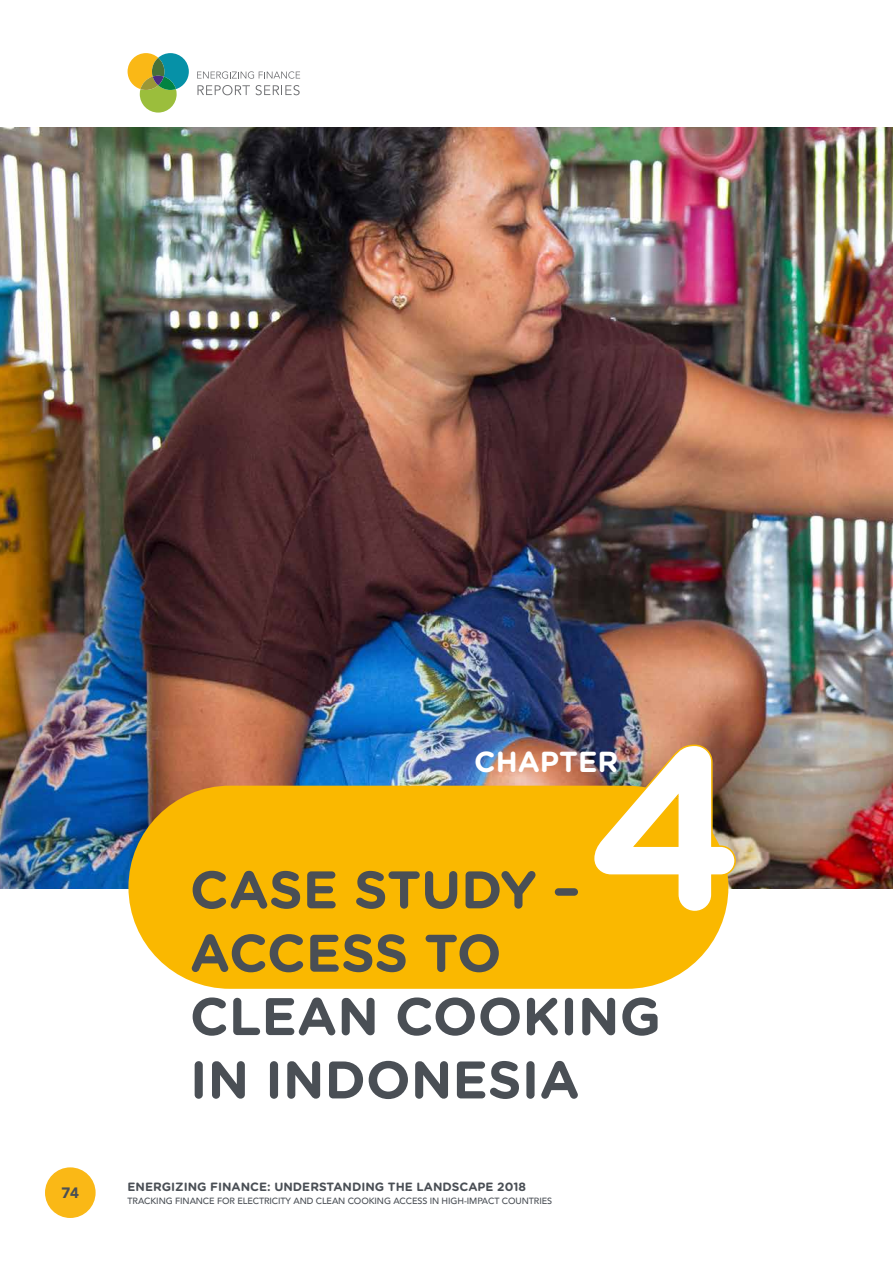
<style>
.page{position:relative;width:893px;height:1263px;background:#fff}
.page>*{position:absolute;margin:0;border:0;box-sizing:border-box;transform-origin:0 0}
.t1{font:700 231.9px "Gotham Rounded";color:#fff}
.t2{font:700 52.8px/63.3px "Gotham Rounded";color:#4a4f55}
.t3{font:700 28.95px "Gotham Rounded";color:#fff}
.t4{font:900 15px "Avenir";color:#4a4f55}
.t5{font:700 12px "Gotham Rounded";color:#4a4f55}
.t6{font:500 9px "Avenir";letter-spacing:-.01em;color:#4a4f55}
</style>
<div class="page">
<img style="left:0;top:128px;width:893px;height:760px">
<div style="left:128px;top:786px;width:600px;height:203px;background:#fab800;border-radius:102px"></div>
<img style="left:592px;top:744px;width:145px;height:169px">
<svg style="left:197px;top:71px;width:103px;height:8px"></svg>
<svg style="left:197px;top:85px;width:103px;height:10px"></svg>
<svg style="left:128px;top:53px;width:61px;height:60px"></svg>
<div style="left:45px;top:1167px;width:51px;height:51px;background:#fab816;border-radius:50%"></div>
<h3 class="t4" style="left:61px;top:1180px;width:19px">74</h3>
<h1 class="t1" style="left:585px;top:658px;width:161px">4</h1>
<h3 class="t3" style="left:474px;top:740px;width:146px">CHAPTER</h3>
<h2 class="t2" style="left:190px;top:856px;width:473px">CASE STUDY –<br>ACCESS TO<br>CLEAN COOKING<br>IN INDONESIA</h2>
<h3 class="t5" style="left:128px;top:1177px;width:400px">ENERGIZING FINANCE: UNDERSTANDING THE LANDSCAPE 2018</h3>
<p class="t6" style="left:128px;top:1193px;width:426px">TRACKING FINANCE FOR ELECTRICITY AND CLEAN COOKING ACCESS IN HIGH-IMPACT COUNTRIES</p>
</div>
